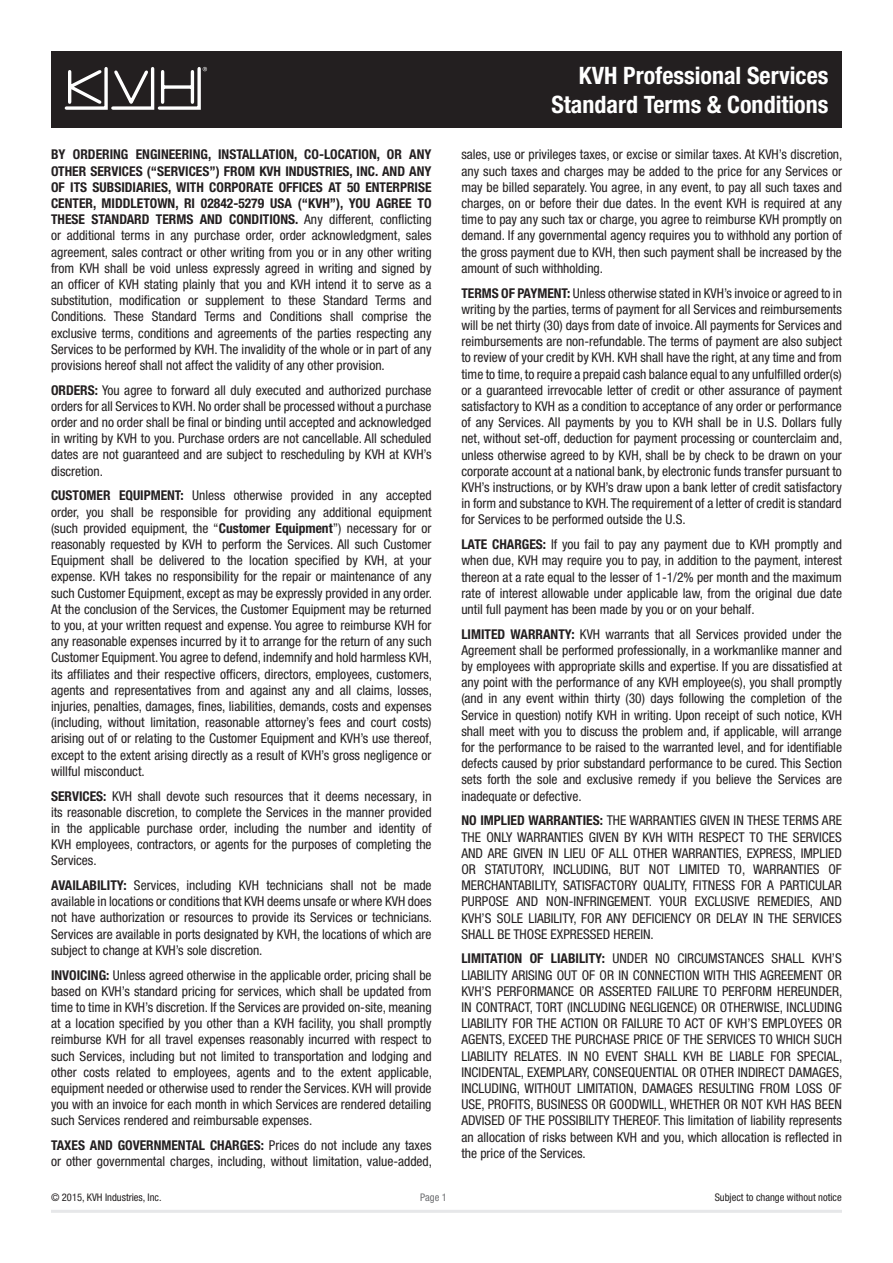
<style>
.page{position:relative;width:893px;height:1263px;background:#fff}
.page>*{position:absolute;margin:0;border:0;box-sizing:border-box;transform-origin:0 0}
.t1{font:700 condensed 24px/28.8px "Helvetica Neue LT";color:#fff;text-align:right}
.t2{font:condensed 13.5px/16.2px "Helvetica Neue LT";color:#231f20;text-align:justify}
.t3{font:condensed 10.5px "Helvetica Neue LT";color:#231f20}
.t4{font:condensed 10.5px "Helvetica Neue LT";color:#6c6d70}
.s1{font-weight:700}
</style>
<div class="page">
<hr style="left:51px;top:1210px;width:791px;height:3px;background:#e6e7e9">
<div style="left:51px;top:51px;width:791px;height:77px;background:#231f20"></div>
<svg style="left:65px;top:67px;width:142px;height:43px"></svg>
<p class="t2" style="left:51px;top:146px;width:382px"><span class="s1">BY ORDERING ENGINEERING, INSTALLATION, CO-LOCATION, OR ANY OTHER SERVICES (“SERVICES”) FROM KVH INDUSTRIES, INC. AND ANY OF ITS SUBSIDIARIES, WITH CORPORATE OFFICES AT 50 ENTERPRISE CENTER, MIDDLETOWN, RI 02842-5279 USA (“KVH”), YOU AGREE TO THESE STANDARD TERMS AND CONDITIONS.</span> Any different, conflicting or additional terms in any purchase order, order acknowledgment, sales agreement, sales contract or other writing from you or in any other writing from KVH shall be void unless expressly agreed in writing and signed by an officer of KVH stating plainly that you and KVH intend it to serve as a substitution, modification or supplement to these Standard Terms and Conditions. These Standard Terms and Conditions shall comprise the exclusive terms, conditions and agreements of the parties respecting any Services to be performed by KVH. The invalidity of the whole or in part of any provisions hereof shall not affect the validity of any other provision.</p>
<p class="t2" style="left:51px;top:382px;width:382px"><span class="s1">ORDERS:</span> You agree to forward all duly executed and authorized purchase orders for all Services to KVH. No order shall be processed without a purchase order and no order shall be final or binding until accepted and acknowledged in writing by KVH to you. Purchase orders are not cancellable. All scheduled dates are not guaranteed and are subject to rescheduling by KVH at KVH’s discretion.</p>
<p class="t2" style="left:51px;top:487px;width:383px"><span class="s1">CUSTOMER EQUIPMENT:</span> Unless otherwise provided in any accepted order, you shall be responsible for providing any additional equipment (such provided equipment, the “<span class="s1">Customer Equipment</span>”) necessary for or reasonably requested by KVH to perform the Services. All such Customer Equipment shall be delivered to the location specified by KVH, at your expense. KVH takes no responsibility for the repair or maintenance of any such Customer Equipment, except as may be expressly provided in any order.<br>At the conclusion of the Services, the Customer Equipment may be returned to you, at your written request and expense. You agree to reimburse KVH for any reasonable expenses incurred by it to arrange for the return of any such Customer Equipment. You agree to defend, indemnify and hold harmless KVH, its affiliates and their respective officers, directors, employees, customers, agents and representatives from and against any and all claims, losses, injuries, penalties, damages, fines, liabilities, demands, costs and expenses (including, without limitation, reasonable attorney’s fees and court costs) arising out of or relating to the Customer Equipment and KVH’s use thereof, except to the extent arising directly as a result of KVH’s gross negligence or willful misconduct.</p>
<p class="t2" style="left:51px;top:787px;width:382px"><span class="s1">SERVICES:</span> KVH shall devote such resources that it deems necessary, in its reasonable discretion, to complete the Services in the manner provided in the applicable purchase order, including the number and identity of KVH employees, contractors, or agents for the purposes of completing the Services.</p>
<p class="t2" style="left:51px;top:877px;width:383px"><span class="s1">AVAILABILITY:</span> Services, including KVH technicians shall not be made available in locations or conditions that KVH deems unsafe or where KVH does not have authorization or resources to provide its Services or technicians.<br>Services are available in ports designated by KVH, the locations of which are subject to change at KVH’s sole discretion.</p>
<p class="t2" style="left:51px;top:966px;width:383px"><span class="s1">INVOICING:</span> Unless agreed otherwise in the applicable order, pricing shall be based on KVH’s standard pricing for services, which shall be updated from time to time in KVH’s discretion. If the Services are provided on-site, meaning at a location specified by you other than a KVH facility, you shall promptly reimburse KVH for all travel expenses reasonably incurred with respect to such Services, including but not limited to transportation and lodging and other costs related to employees, agents and to the extent applicable, equipment needed or otherwise used to render the Services. KVH will provide you with an invoice for each month in which Services are rendered detailing such Services rendered and reimbursable expenses.</p>
<p class="t2" style="left:51px;top:1137px;width:383px"><span class="s1">TAXES AND GOVERNMENTAL CHARGES:</span> Prices do not include any taxes or other governmental charges, including, without limitation, value-added,</p>
<h1 class="t1" style="left:551px;top:61px;width:279px">KVH Professional Services<br>Standard Terms &amp; Conditions</h1>
<p class="t2" style="left:461px;top:146px;width:383px">sales, use or privileges taxes, or excise or similar taxes. At KVH’s discretion, any such taxes and charges may be added to the price for any Services or may be billed separately. You agree, in any event, to pay all such taxes and charges, on or before their due dates. In the event KVH is required at any time to pay any such tax or charge, you agree to reimburse KVH promptly on demand. If any governmental agency requires you to withhold any portion of the gross payment due to KVH, then such payment shall be increased by the amount of such withholding.</p>
<p class="t2" style="left:461px;top:285px;width:383px"><span class="s1">TERMS OF PAYMENT:</span> Unless otherwise stated in KVH’s invoice or agreed to in writing by the parties, terms of payment for all Services and reimbursements will be net thirty (30) days from date of invoice. All payments for Services and reimbursements are non-refundable. The terms of payment are also subject to review of your credit by KVH. KVH shall have the right, at any time and from time to time, to require a prepaid cash balance equal to any unfulfilled order(s) or a guaranteed irrevocable letter of credit or other assurance of payment satisfactory to KVH as a condition to acceptance of any order or performance of any Services. All payments by you to KVH shall be in U.S. Dollars fully net, without set-off, deduction for payment processing or counterclaim and, unless otherwise agreed to by KVH, shall be by check to be drawn on your corporate account at a national bank, by electronic funds transfer pursuant to KVH’s instructions, or by KVH’s draw upon a bank letter of credit satisfactory in form and substance to KVH. The requirement of a letter of credit is standard for Services to be performed outside the U.S.</p>
<p class="t2" style="left:461px;top:536px;width:382px"><span class="s1">LATE CHARGES:</span> If you fail to pay any payment due to KVH promptly and when due, KVH may require you to pay, in addition to the payment, interest thereon at a rate equal to the lesser of 1-1/2% per month and the maximum rate of interest allowable under applicable law, from the original due date until full payment has been made by you or on your behalf.</p>
<p class="t2" style="left:461px;top:626px;width:382px"><span class="s1">LIMITED WARRANTY:</span> KVH warrants that all Services provided under the Agreement shall be performed professionally, in a workmanlike manner and by employees with appropriate skills and expertise. If you are dissatisfied at any point with the performance of any KVH employee(s), you shall promptly (and in any event within thirty (30) days following the completion of the Service in question) notify KVH in writing. Upon receipt of such notice, KVH shall meet with you to discuss the problem and, if applicable, will arrange for the performance to be raised to the warranted level, and for identifiable defects caused by prior substandard performance to be cured. This Section sets forth the sole and exclusive remedy if you believe the Services are inadequate or defective.</p>
<p class="t2" style="left:461px;top:812px;width:382px"><span class="s1">NO IMPLIED WARRANTIES:</span> THE WARRANTIES GIVEN IN THESE TERMS ARE THE ONLY WARRANTIES GIVEN BY KVH WITH RESPECT TO THE SERVICES AND ARE GIVEN IN LIEU OF ALL OTHER WARRANTIES, EXPRESS, IMPLIED OR STATUTORY, INCLUDING, BUT NOT LIMITED TO, WARRANTIES OF MERCHANTABILITY, SATISFACTORY QUALITY, FITNESS FOR A PARTICULAR PURPOSE AND NON-INFRINGEMENT. YOUR EXCLUSIVE REMEDIES, AND KVH’S SOLE LIABILITY, FOR ANY DEFICIENCY OR DELAY IN THE SERVICES SHALL BE THOSE EXPRESSED HEREIN.</p>
<p class="t2" style="left:461px;top:950px;width:383px"><span class="s1">LIMITATION OF LIABILITY:</span> UNDER NO CIRCUMSTANCES SHALL KVH’S LIABILITY ARISING OUT OF OR IN CONNECTION WITH THIS AGREEMENT OR KVH’S PERFORMANCE OR ASSERTED FAILURE TO PERFORM HEREUNDER, IN CONTRACT, TORT (INCLUDING NEGLIGENCE) OR OTHERWISE, INCLUDING LIABILITY FOR THE ACTION OR FAILURE TO ACT OF KVH’S EMPLOYEES OR AGENTS, EXCEED THE PURCHASE PRICE OF THE SERVICES TO WHICH SUCH LIABILITY RELATES. IN NO EVENT SHALL KVH BE LIABLE FOR SPECIAL, INCIDENTAL, EXEMPLARY, CONSEQUENTIAL OR OTHER INDIRECT DAMAGES, INCLUDING, WITHOUT LIMITATION, DAMAGES RESULTING FROM LOSS OF USE, PROFITS, BUSINESS OR GOODWILL, WHETHER OR NOT KVH HAS BEEN ADVISED OF THE POSSIBILITY THEREOF. This limitation of liability represents an allocation of risks between KVH and you, which allocation is reflected in the price of the Services.</p>
<p class="t3" style="left:51px;top:1191px;width:112px">© 2015, KVH Industries, Inc.</p>
<p class="t4" style="left:420px;top:1191px;width:28px">Page 1</p>
<p class="t3" style="left:715px;top:1191px;width:129px">Subject to change without notice</p>
</div>
